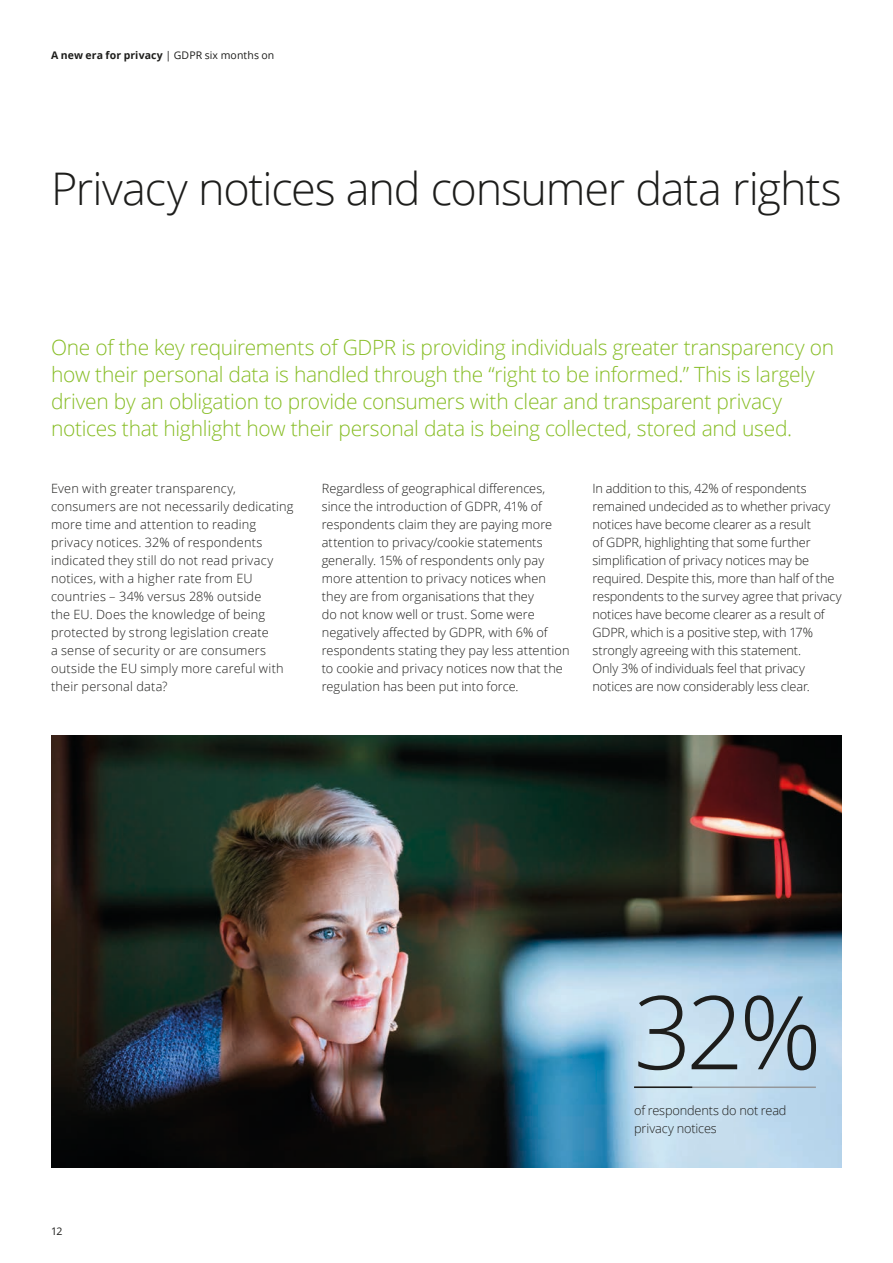
<style>
.page{position:relative;width:893px;height:1263px;background:#fff}
.page>*{position:absolute;margin:0;border:0;box-sizing:border-box;transform-origin:0 0}
.Body_copy__8_5_12pt{font:300 102px "Open Sans";color:#1d1d1b}
.Story_heading_light{font:300 45px "Open Sans";letter-spacing:-.025em;color:#1d1d1b}
.Quote_pullout_small{font:300 21px/27px "Open Sans";letter-spacing:-.015em;color:#87bd25}
.Body_copy__8_5_12pt-2{font:300 12.75px/18px "Open Sans";letter-spacing:.005em;color:#1d1d1b}
.t1{font:700 10.5px "Open Sans";letter-spacing:.01em;color:#1d1d1b}
.t2{font:10.5px "Open Sans";color:#1d1d1b}
.s1{font-weight:400}
</style>
<div class="page">
<img style="left:51px;top:735px;width:791px;height:432px">
<hr style="left:634px;top:1086px;width:182px;height:2px;background:#94979a">
<hr style="left:634px;top:1086px;width:58px;height:2px;background:#1d1d1b">
<p class="t1" style="left:51px;top:48px;width:225px">A new era for privacy <span class="s1">| GDPR six months on</span></p>
<p class="Story_heading_light" style="left:51px;top:157px;width:792px">Privacy notices and consumer data rights</p>
<p class="Quote_pullout_small" style="left:51px;top:333px;width:785px">One of the key requirements of GDPR is providing individuals greater transparency on how their personal data is handled through the “right to be informed.” This is largely driven by an obligation to provide consumers with clear and transparent privacy notices that highlight how their personal data is being collected, stored and used.</p>
<p class="Body_copy__8_5_12pt-2" style="left:51px;top:479px;width:244px">Even with greater transparency, consumers are not necessarily dedicating more time and attention to reading privacy notices. 32% of respondents indicated they still do not read privacy notices, with a higher rate from EU countries – 34% versus 28% outside<br>the EU. Does the knowledge of being protected by strong legislation create<br>a sense of security or are consumers outside the EU simply more careful with their personal data?</p>
<p class="Body_copy__8_5_12pt-2" style="left:322px;top:479px;width:249px">Regardless of geographical differences, since the introduction of GDPR, 41% of respondents claim they are paying more attention to privacy/cookie statements generally. 15% of respondents only pay more attention to privacy notices when they are from organisations that they<br>do not know well or trust. Some were negatively affected by GDPR, with 6% of respondents stating they pay less attention to cookie and privacy notices now that the regulation has been put into force.</p>
<p class="Body_copy__8_5_12pt-2" style="left:592px;top:479px;width:251px">In addition to this, 42% of respondents remained undecided as to whether privacy notices have become clearer as a result<br>of GDPR, highlighting that some further simplification of privacy notices may be required. Despite this, more than half of the respondents to the survey agree that privacy notices have become clearer as a result of GDPR, which is a positive step, with 17% strongly agreeing with this statement.<br>Only 3% of individuals feel that privacy notices are now considerably less clear.</p>
<p class="Body_copy__8_5_12pt" style="left:634px;top:962px;width:189px">32%</p>
<p class="t2" style="left:51px;top:1224px;width:13px">12</p>
<p class="Body_copy__8_5_12pt-2" style="left:634px;top:1101px;width:154px">of respondents do not read privacy notices</p>
</div>
